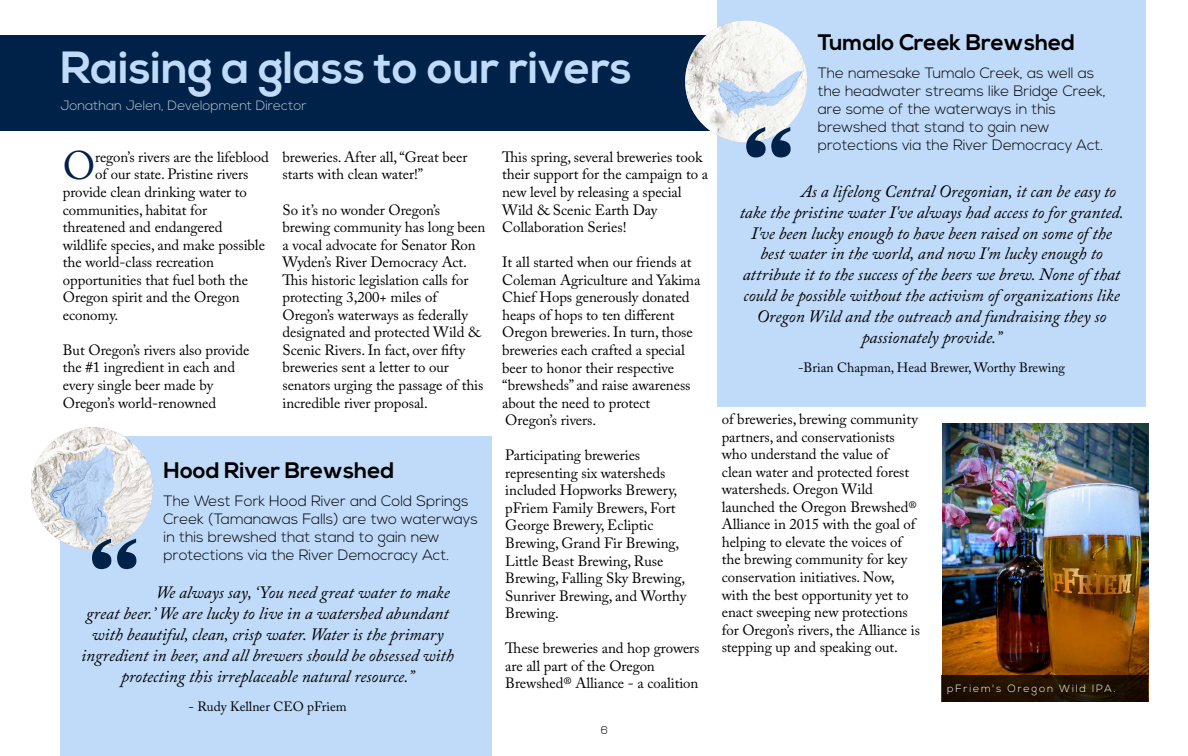
<style>
.page{position:relative;width:1188px;height:756px;background:#fff}
.page>*{position:absolute;margin:0;border:0;box-sizing:border-box;transform-origin:0 0}
.t1{font:700 45px "Nexa";color:#c0dbf9}
.t2{font:39.6px "Adobe Caslon Pro";color:#002248}
.t3{font:700 22.5px "Nexa";color:#000}
.t4{font:italic 17.25px "Adobe Caslon Pro";color:#000}
.t5{font:300 15px/18px "Nexa";color:#000}
.t6{font:14.85px/17.5px "Adobe Caslon Pro";letter-spacing:-.005em;color:#000}
.t7{font:13.5px "Adobe Caslon Pro";color:#000}
.t8{font:300 13.5px "Nexa";color:#bbc7d3}
.t9{font:700 12px "Walkway";color:#000}
.t10{font:300 10.5px "Nexa";letter-spacing:.175em;color:#fff}
</style>
<div class="page">
<div style="left:0;top:35px;width:727px;height:96px;background:#002248"></div>
<div style="left:61px;top:436px;width:431px;height:320px;background:#c0dbf9"></div>
<div style="left:718px;top:0;width:428px;height:406px;background:#c0dbf9"></div>
<img style="left:31px;top:427px;width:122px;height:122px">
<img style="left:685px;top:20px;width:122px;height:123px;border-radius:61px">
<img style="left:942px;top:424px;width:206px;height:251px">
<svg style="left:746px;top:127px;width:45px;height:31px"></svg>
<svg style="left:941px;top:675px;width:207px;height:27px;background:#1f1001"></svg>
<svg style="left:92px;top:539px;width:45px;height:30px"></svg>
<h1 class="t1" style="left:61px;top:42px;width:573px">Raising a glass to our rivers</h1>
<p class="t8" style="left:61px;top:98px;width:248px">Jonathan Jelen, Development Director</p>
<h2 class="t2" style="left:63px;top:143px;width:34px">O</h2>
<p class="t6" style="left:95px;top:148px;width:175px">regon’s rivers are the lifeblood</p>
<p class="t6" style="left:95px;top:165px;width:155px">of our state. Pristine rivers</p>
<p class="t6" style="left:63px;top:183px;width:186px">provide clean drinking water to</p>
<p class="t6" style="left:63px;top:201px;width:146px">communities, habitat for</p>
<p class="t6" style="left:63px;top:218px;width:161px">threatened and endangered</p>
<p class="t6" style="left:63px;top:236px;width:204px">wildlife species, and make possible</p>
<p class="t6" style="left:63px;top:253px;width:153px">the world-class recreation</p>
<p class="t6" style="left:63px;top:271px;width:187px">opportunities that fuel both the</p>
<p class="t6" style="left:63px;top:288px;width:178px">Oregon spirit and the Oregon</p>
<p class="t6" style="left:63px;top:306px;width:57px">economy.</p>
<p class="t6" style="left:63px;top:341px;width:188px">But Oregon’s rivers also provide the #1 ingredient in each and every single beer made by<br>Oregon’s world-renowned</p>
<p class="t6" style="left:283px;top:148px;width:186px">breweries. After all, “Great beer starts with clean water!”</p>
<p class="t6" style="left:283px;top:201px;width:204px">So it’s no wonder Oregon’s brewing community has long been a vocal advocate for Senator Ron<br>Wyden’s River Democracy Act.<br>This historic legislation calls for protecting 3,200+ miles of<br>Oregon’s waterways as federally designated and protected Wild &amp;<br>Scenic Rivers. In fact, over fifty breweries sent a letter to our senators urging the passage of this incredible river proposal.</p>
<h3 class="t3" style="left:164px;top:457px;width:232px">Hood River Brewshed</h3>
<p class="t5" style="left:164px;top:493px;width:316px">The West Fork Hood River and Cold Springs Creek (Tamanawas Falls) are two waterways in this brewshed that stand to gain new protections via the River Democracy Act.</p>
<p class="t4" style="left:156px;top:582px;width:296px">We always say, ‘You need great water to make</p>
<p class="t4" style="left:86px;top:603px;width:364px">great beer.’ We are lucky to live in a watershed abundant</p>
<p class="t4" style="left:92px;top:624px;width:353px">with beautiful, clean, crisp water. Water is the primary</p>
<p class="t4" style="left:81px;top:645px;width:374px">ingredient in beer, and all brewers should be obsessed with</p>
<p class="t4" style="left:121px;top:666px;width:295px">protecting this irreplaceable natural resource.”</p>
<p class="t7" style="left:188px;top:698px;width:160px">- Rudy Kellner CEO pFriem</p>
<p class="t6" style="left:502px;top:148px;width:207px">This spring, several breweries took their support for the campaign to a new level by releasing a special<br>Wild &amp; Scenic Earth Day<br>Collaboration Series!</p>
<p class="t6" style="left:502px;top:253px;width:200px">It all started when our friends at<br>Coleman Agriculture and Yakima<br>Chief Hops generously donated heaps of hops to ten different<br>Oregon breweries. In turn, those breweries each crafted a special beer to honor their respective “brewsheds” and raise awareness about the need to protect<br>Oregon’s rivers.</p>
<p class="t6" style="left:505px;top:446px;width:182px">Participating breweries representing six watersheds included Hopworks Brewery, pFriem Family Brewers, Fort<br>George Brewery, Ecliptic<br>Brewing, Grand Fir Brewing,<br>Little Beast Brewing, Ruse<br>Brewing, Falling Sky Brewing,<br>Sunriver Brewing, and Worthy<br>Brewing.</p>
<p class="t6" style="left:505px;top:639px;width:196px">These breweries and hop growers are all part of the Oregon<br>Brewshed® Alliance - a coalition</p>
<p class="t9" style="left:601px;top:724px;width:9px">6</p>
<h3 class="t3" style="left:818px;top:29px;width:259px">Tumalo Creek Brewshed</h3>
<p class="t5" style="left:818px;top:65px;width:290px">The namesake Tumalo Creek, as well as the headwater streams like Bridge Creek, are some of the waterways in this brewshed that stand to gain new protections via the River Democracy Act.</p>
<p class="t4" style="left:801px;top:180px;width:317px">As a lifelong Central Oregonian, it can be easy to</p>
<p class="t4" style="left:740px;top:201px;width:386px">take the pristine water I've always had access to for granted.</p>
<p class="t4" style="left:751px;top:222px;width:362px">I've been lucky enough to have been raised on some of the</p>
<p class="t4" style="left:760px;top:243px;width:344px">best water in the world, and now I'm lucky enough to</p>
<p class="t4" style="left:743px;top:264px;width:379px">attribute it to the success of the beers we brew. None of that</p>
<p class="t4" style="left:743px;top:285px;width:378px">could be possible without the activism of organizations like</p>
<p class="t4" style="left:757px;top:306px;width:351px">Oregon Wild and the outreach and fundraising they so</p>
<p class="t4" style="left:862px;top:327px;width:142px">passionately provide.”</p>
<p class="t7" style="left:798px;top:359px;width:269px">-Brian Chapman, Head Brewer, Worthy Brewing</p>
<p class="t6" style="left:722px;top:410px;width:200px">of breweries, brewing community partners, and conservationists who understand the value of clean water and protected forest watersheds. Oregon Wild launched the Oregon Brewshed®<br>Alliance in 2015 with the goal of helping to elevate the voices of the brewing community for key conservation initiatives. Now, with the best opportunity yet to enact sweeping new protections for Oregon’s rivers, the Alliance is stepping up and speaking out.</p>
<p class="t10" style="left:947px;top:682px;width:170px">pFriem's Oregon Wild IPA.</p>
</div>
